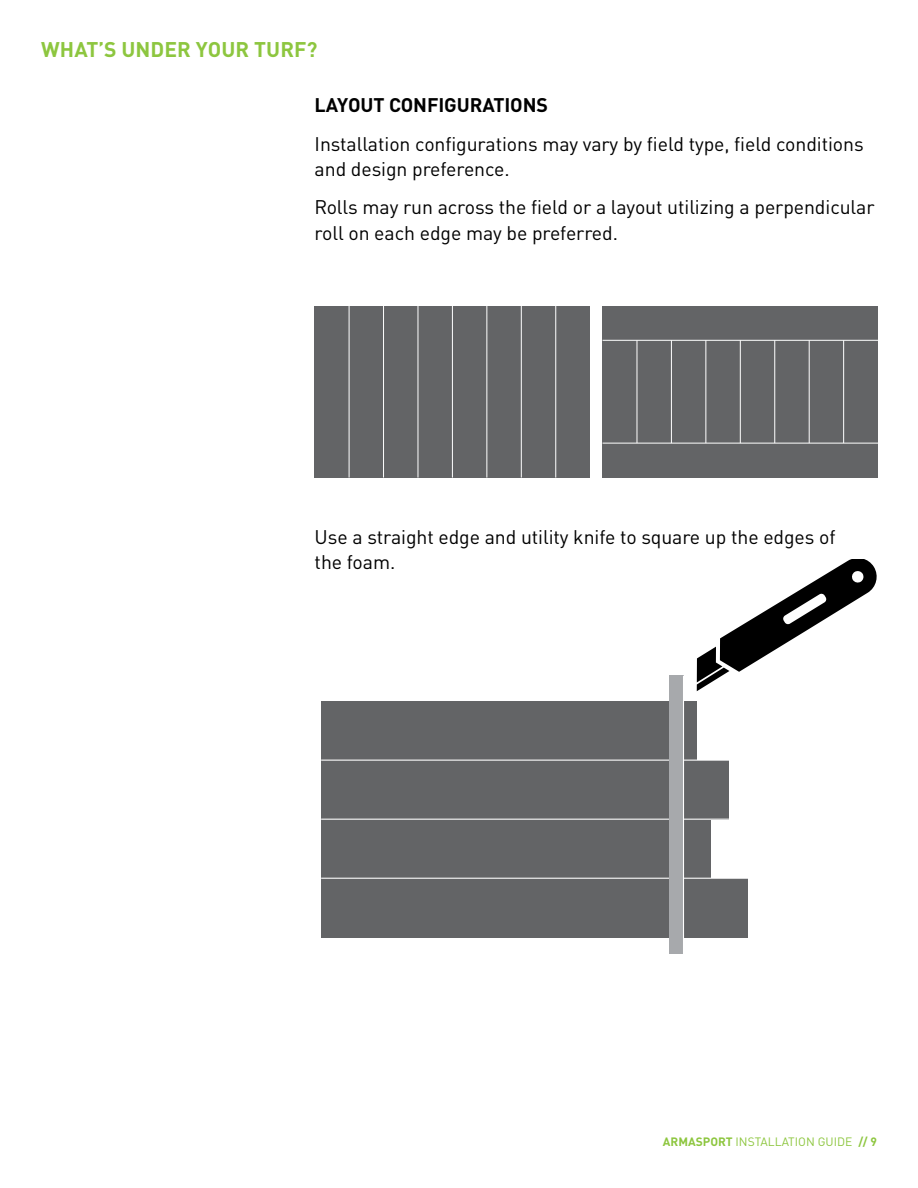
<style>
.page{position:relative;width:918px;height:1188px;background:#fff}
.page>*{position:absolute;margin:0;border:0;box-sizing:border-box;transform-origin:0 0}
.t1{font:700 21px "DIN Pro";letter-spacing:.005em;color:#8dc63f}
.t2{font:19.5px/25.5px "DIN Pro";letter-spacing:-.005em;color:#000}
.t3{font:700 19.5px "DIN Pro";letter-spacing:-.005em;color:#000}
.t4{font:12px "DIN Pro";color:#8dc63f}
.s1{font-weight:700}
</style>
<div class="page">
<div style="left:603px;top:306px;width:275px;height:172px;background:#636466"></div>
<hr style="left:636px;top:340px;width:1px;height:103px;background:#fff">
<hr style="left:671px;top:340px;width:1px;height:103px;background:#fff">
<hr style="left:705px;top:340px;width:1px;height:103px;background:#fff">
<hr style="left:740px;top:340px;width:1px;height:103px;background:#fff">
<hr style="left:774px;top:340px;width:1px;height:103px;background:#fff">
<hr style="left:809px;top:340px;width:1px;height:103px;background:#fff">
<hr style="left:843px;top:340px;width:1px;height:103px;background:#fff">
<div style="left:315px;top:306px;width:275px;height:172px;background:#636466"></div>
<hr style="left:349px;top:306px;width:1px;height:172px;background:#fff">
<hr style="left:383px;top:306px;width:1px;height:172px;background:#fff">
<hr style="left:417px;top:306px;width:1px;height:172px;background:#fff">
<hr style="left:452px;top:306px;width:1px;height:172px;background:#fff">
<hr style="left:486px;top:306px;width:1px;height:172px;background:#fff">
<hr style="left:521px;top:306px;width:1px;height:172px;background:#fff">
<hr style="left:555px;top:306px;width:1px;height:172px;background:#fff">
<hr style="left:603px;top:443px;width:275px;height:1px;background:#fff">
<hr style="left:603px;top:340px;width:275px;height:1px;background:#fff">
<div style="left:321px;top:701px;width:376px;height:59px;background:#636466"></div>
<div style="left:321px;top:760px;width:408px;height:59px;background:#636466"></div>
<div style="left:321px;top:819px;width:390px;height:59px;background:#636466"></div>
<div style="left:321px;top:878px;width:426px;height:59px;background:#636466"></div>
<hr style="left:321px;top:760px;width:413px;height:1px;background:#fff">
<hr style="left:321px;top:819px;width:413px;height:1px;background:#fff">
<hr style="left:321px;top:878px;width:447px;height:1px;background:#fff">
<div style="left:669px;top:676px;width:15px;height:278px;background:#a7a9ac"></div>
<hr style="left:683px;top:676px;width:1px;height:278px;background:#fff">
<svg style="left:697px;top:560px;width:180px;height:131px"></svg>
<p class="t1" style="left:41px;top:32px;width:278px">WHAT’S UNDER YOUR TURF?</p>
<p class="t3" style="left:315px;top:89px;width:235px">LAYOUT CONFIGURATIONS</p>
<p class="t2" style="left:315px;top:129px;width:551px">Installation configurations may vary by field type, field conditions and design preference.</p>
<p class="t2" style="left:315px;top:193px;width:562px">Rolls may run across the field or a layout utilizing a perpendicular roll on each edge may be preferred.</p>
<p class="t2" style="left:315px;top:522px;width:522px">Use a straight edge and utility knife to square up the edges of the foam.</p>
<p class="t4" style="left:663px;top:1132px;width:216px"><span class="s1">ARMASPORT</span> INSTALLATION GUIDE <span class="s1">// 9</span></p>
</div>
